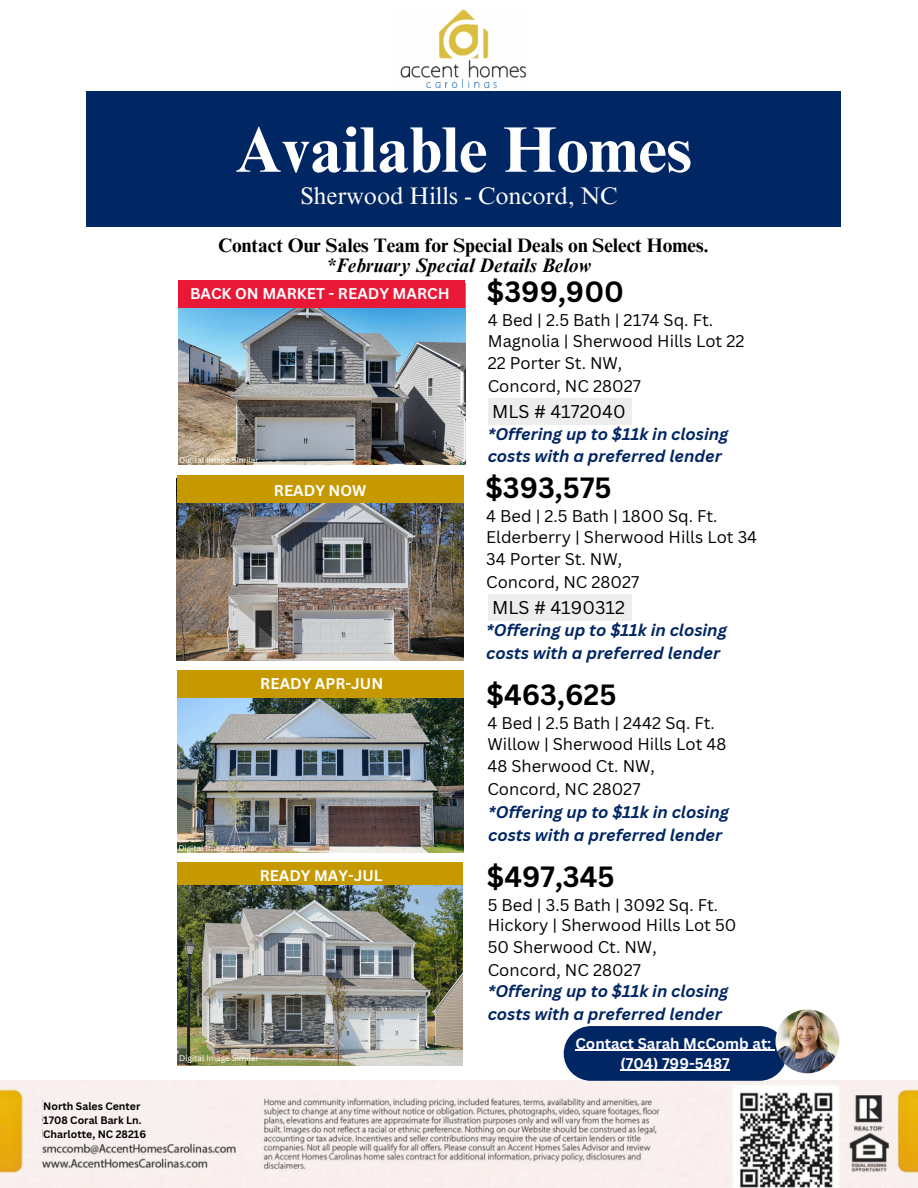
<style>
.page{position:relative;width:918px;height:1188px;background:#fff}
.page>*{position:absolute;margin:0;border:0;box-sizing:border-box;transform-origin:0 0}
.t1{font:700 64.5px "Times NRMT Pro";color:#fff}
.t2{font:700 28.5px "Canva Sans";color:#000}
.t3{font:24px "Times NRMT Pro";color:#fff}
.t4{font:700 19.5px "Times NRMT Pro";color:#000}
.t5{font:italic 700 19.5px "Times NRMT Pro";color:#000}
.t6{font:18px "Canva Sans";color:#000}
.t7{font:16.5px "Canva Sans";color:#000}
.t8{font:italic 700 16.5px/22.5px "Canva Sans";color:#002663}
.t9{font:700 15.15px "Canva Sans";color:#fff}
.t10{font:700 15px "Canva Sans";color:#fff}
.t11{font:700 10.5px "Canva Sans";color:#000}
.t12{font:8.1px "Canva Sans";color:#fff}
</style>
<div class="page">
<img style="left:0;top:1081px;width:918px;height:107px">
<div style="left:43px;top:1090px;width:164px;height:53px;background:#f8f0ee"></div>
<img style="left:397px;top:9px;width:133px;height:83px">
<div style="left:87px;top:92px;width:753px;height:135px;background:#002663"></div>
<img style="left:177px;top:502px;width:286px;height:158px">
<div style="left:177px;top:475px;width:286px;height:27px;background:#c79900"></div>
<div style="left:177px;top:863px;width:286px;height:27px;background:#c79900"></div>
<img style="left:177px;top:885px;width:286px;height:181px">
<img style="left:177px;top:697px;width:287px;height:156px">
<div style="left:177px;top:670px;width:287px;height:27px;background:#c79900"></div>
<div style="left:564px;top:1026px;width:223px;height:55px;background:#002663;border-radius:27px"></div>
<hr style="left:575px;top:1050px;width:196px;height:1px;background:#fff">
<hr style="left:620px;top:1070px;width:110px;height:1px;background:#fff">
<img style="left:775px;top:1009px;width:64px;height:64px;border-radius:50%">
<img style="left:178px;top:307px;width:287px;height:158px">
<div style="left:178px;top:280px;width:287px;height:27px;background:#e81836"></div>
<div style="left:488px;top:398px;width:144px;height:27px;background:#ededec"></div>
<div style="left:488px;top:595px;width:144px;height:26px;background:#ededec"></div>
<p class="t11" style="left:43px;top:1099px;width:99px">North Sales Center</p>
<h1 class="t11" style="left:43px;top:1113px;width:100px">1708 Coral Bark Ln.</h1>
<h3 class="t11" style="left:43px;top:1127px;width:104px">Charlotte, NC 28216</h3>
<p class="t1" style="left:235px;top:126px;width:458px">Available Homes</p>
<p class="t3" style="left:300px;top:187px;width:319px">Sherwood Hills - Concord, NC</p>
<h4 class="t4" style="left:218px;top:238px;width:492px">Contact Our Sales Team for Special Deals on Select Homes.</h4>
<p class="t5" style="left:326px;top:258px;width:267px">*February Special Details Below</p>
<p class="t9" style="left:190px;top:283px;width:261px">BACK ON MARKET - READY MARCH</p>
<p class="t2" style="left:487px;top:272px;width:139px">$399,900</p>
<p class="t7" style="left:488px;top:309px;width:227px">4 Bed | 2.5 Bath | 2174 Sq. Ft.</p>
<p class="t7" style="left:488px;top:329px;width:258px">Magnolia | Sherwood Hills Lot 22</p>
<p class="t7" style="left:488px;top:351px;width:136px">22 Porter St. NW,</p>
<p class="t7" style="left:488px;top:374px;width:155px">Concord, NC 28027</p>
<p class="t8" style="left:488px;top:422px;width:242px">*Offering up to $11k in closing</p>
<p class="t12" style="left:179px;top:454px;width:81px">Digital Image Similar</p>
<p class="t8" style="left:488px;top:445px;width:235px">costs with a preferred lender</p>
<p class="t6" style="left:492px;top:399px;width:135px">MLS # 4172040</p>
<h2 class="t9" style="left:274px;top:480px;width:94px">READY NOW</h2>
<h6 class="t2" style="left:485px;top:468px;width:128px">$393,575</h6>
<p class="t7" style="left:486px;top:505px;width:233px">4 Bed | 2.5 Bath | 1800 Sq. Ft.</p>
<p class="t7" style="left:486px;top:525px;width:272px">Elderberry | Sherwood Hills Lot 34</p>
<p class="t7" style="left:486px;top:548px;width:138px">34 Porter St. NW,</p>
<p class="t7" style="left:486px;top:570px;width:155px">Concord, NC 28027</p>
<p class="t8" style="left:486px;top:618px;width:242px">*Offering up to $11k in closing costs with a preferred lender</p>
<p class="t6" style="left:492px;top:595px;width:134px">MLS # 4190312</p>
<p class="t9" style="left:260px;top:673px;width:124px">READY APR-JUN</p>
<p class="t12" style="left:178px;top:842px;width:81px">Digital Image Similar</p>
<h6 class="t2" style="left:487px;top:675px;width:131px">$463,625</h6>
<p class="t7" style="left:487px;top:712px;width:229px">4 Bed | 2.5 Bath | 2442 Sq. Ft.</p>
<p class="t7" style="left:487px;top:732px;width:241px">Willow | Sherwood Hills Lot 48</p>
<h2 class="t7" style="left:487px;top:754px;width:169px">48 Sherwood Ct. NW,</h2>
<p class="t7" style="left:487px;top:777px;width:155px">Concord, NC 28027</p>
<p class="t8" style="left:488px;top:801px;width:242px">*Offering up to $11k in closing costs with a preferred lender</p>
<h4 class="t10" style="left:260px;top:865px;width:124px">READY MAY-JUL</h4>
<p class="t2" style="left:487px;top:856px;width:129px">$497,345</p>
<h6 class="t7" style="left:488px;top:893px;width:232px">5 Bed | 3.5 Bath | 3092 Sq. Ft.</h6>
<p class="t7" style="left:488px;top:913px;width:250px">Hickory | Sherwood Hills Lot 50</p>
<p class="t7" style="left:488px;top:936px;width:170px">50 Sherwood Ct. NW,</p>
<h2 class="t7" style="left:488px;top:958px;width:155px">Concord, NC 28027</h2>
<p class="t8" style="left:488px;top:980px;width:242px">*Offering up to $11k in closing costs with a preferred lender</p>
<p class="t12" style="left:179px;top:1052px;width:81px">Digital Image Similar</p>
<h6 class="t10" style="left:575px;top:1033px;width:197px">Contact Sarah McComb at:</h6>
<p class="t10" style="left:620px;top:1053px;width:111px">(704) 799-5487</p>
</div>
